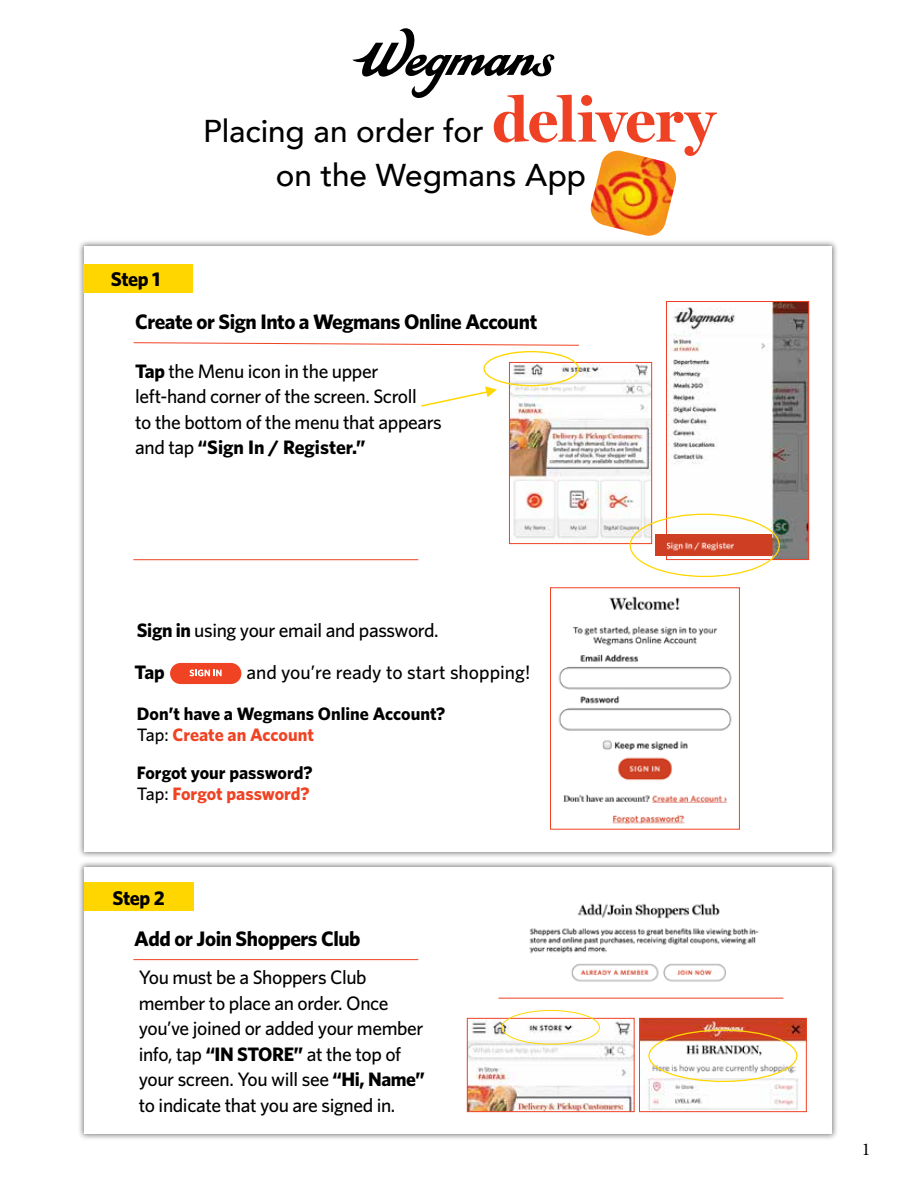
<style>
.page{position:relative;width:918px;height:1188px;background:#fff}
.page>*{position:absolute;margin:0;border:0;box-sizing:border-box;transform-origin:0 0}
.t1{font:500 31.5px "Avenir";color:#000}
.t2{font:700 21px "Whitney";letter-spacing:-.02em;color:#000}
.t3{font:700 19.95px "Whitney";letter-spacing:-.02em;color:#000}
.t4{font:500 19.5px/25.5px "Whitney";letter-spacing:-.02em;color:#000}
.t5{font:500 19.5px "Whitney";color:#000}
.t6{font:700 19.5px "Whitney";color:#000}
.t7{font:700 18px/21px "Whitney";color:#000}
.t8{font:18px "Minion Pro";color:#000}
.s1{font-family:"Miller Display";font-weight:700;font-size:63px;color:#ef4123}
.s2{font-weight:700}
.s3{font-weight:500}
.s4{color:#ef4323}
</style>
<div class="page">
<div style="left:77px;top:239px;width:761px;height:620px;background:#000;opacity:.5"></div>
<div style="left:84px;top:246px;width:747px;height:606px;background:#fff"></div>
<div style="left:77px;top:860px;width:761px;height:281px;background:#000;opacity:.5"></div>
<div style="left:84px;top:867px;width:747px;height:267px;background:#fff"></div>
<div style="left:170px;top:663px;width:71px;height:21px;background:#ef4323;border-radius:11px"></div>
<svg style="left:190px;top:670px;width:32px;height:6px"></svg>
<svg style="left:352px;top:28px;width:203px;height:70px"></svg>
<div style="left:84px;top:264px;width:109px;height:28px;background:#ffd600"></div>
<div style="left:84px;top:883px;width:109px;height:28px;background:#ffd600"></div>
<img style="left:529px;top:903px;width:230px;height:79px">
<svg style="left:133px;top:342px;width:446px;height:4px"></svg>
<hr style="left:133px;top:959px;width:285px;height:1px;background:#ef4123">
<hr style="left:133px;top:559px;width:285px;height:1px;background:#ef4123">
<hr style="left:498px;top:998px;width:285px;height:1px;background:#ef4123">
<img style="left:668px;top:303px;width:139px;height:255px">
<div style="left:666px;top:301px;width:143px;height:259px;border:1px solid #ef4123"></div>
<img style="left:511px;top:364px;width:139px;height:178px">
<div style="left:509px;top:362px;width:143px;height:182px;border:1px solid #ef4123"></div>
<div style="left:483px;top:351px;width:96px;height:35px;border:1px solid #ffd600;border-radius:50%"></div>
<img style="left:558px;top:596px;width:174px;height:229px">
<div style="left:550px;top:588px;width:190px;height:241px;border:1px solid #ef4123"></div>
<svg style="left:421px;top:386px;width:76px;height:21px"></svg>
<img style="left:655px;top:535px;width:116px;height:21px">
<img style="left:469px;top:1020px;width:163px;height:90px">
<div style="left:467px;top:1018px;width:167px;height:94px;border:1px solid #ef4123"></div>
<div style="left:502px;top:1010px;width:98px;height:35px;border:1px solid #ffd600;border-radius:50%"></div>
<img style="left:590px;top:151px;width:87px;height:85px">
<img style="left:641px;top:1020px;width:164px;height:90px">
<div style="left:639px;top:1018px;width:168px;height:94px;border:1px solid #ef4123"></div>
<img style="left:647px;top:1042px;width:152px;height:36px">
<div style="left:648px;top:1030px;width:149px;height:52px;border:1px solid #ffd600;border-radius:50%"></div>
<img style="left:673px;top:1096px;width:34px;height:10px">
<h1 class="t1" style="left:203px;top:103px;width:513px">Placing an order for <span class="s1">delivery</span></h1>
<p class="t3" style="left:111px;top:266px;width:51px">Step 1</p>
<h1 class="t1" style="left:276px;top:148px;width:312px">on the Wegmans App</h1>
<p class="t2" style="left:135px;top:308px;width:404px">Create or Sign Into a Wegmans Online Account</p>
<p class="t4" style="left:135px;top:358px;width:308px"><span class="s2">Tap</span> the Menu icon in the upper left-hand corner of the screen. Scroll<br>to the bottom of the menu that appears and tap <span class="s2">“Sign In / Register.”</span></p>
<p class="t4" style="left:137px;top:617px;width:303px"><span class="s2">Sign in</span> using your email and password.</p>
<p class="t6" style="left:134px;top:659px;width:32px">Tap</p>
<p class="t5" style="left:246px;top:659px;width:285px">and you’re ready to start shopping!</p>
<p class="t7" style="left:137px;top:702px;width:310px">Don’t have a Wegmans Online Account?<br><span class="s3">Tap:</span> <span class="s4">Create an Account</span></p>
<p class="t7" style="left:137px;top:761px;width:177px">Forgot your password?<br><span class="s3">Tap:</span> <span class="s4">Forgot password?</span></p>
<p class="t3" style="left:112px;top:884px;width:54px">Step 2</p>
<p class="t2" style="left:134px;top:925px;width:228px">Add or Join Shoppers Club</p>
<p class="t4" style="left:139px;top:965px;width:288px">You must be a Shoppers Club member to place an order. Once you’ve joined or added your member info, tap <span class="s2">“IN STORE”</span> at the top of your screen. You will see <span class="s2">“Hi, Name” </span>to indicate that you are signed in.</p>
<p class="t8" style="left:862px;top:1137px;width:10px">1</p>
</div>
